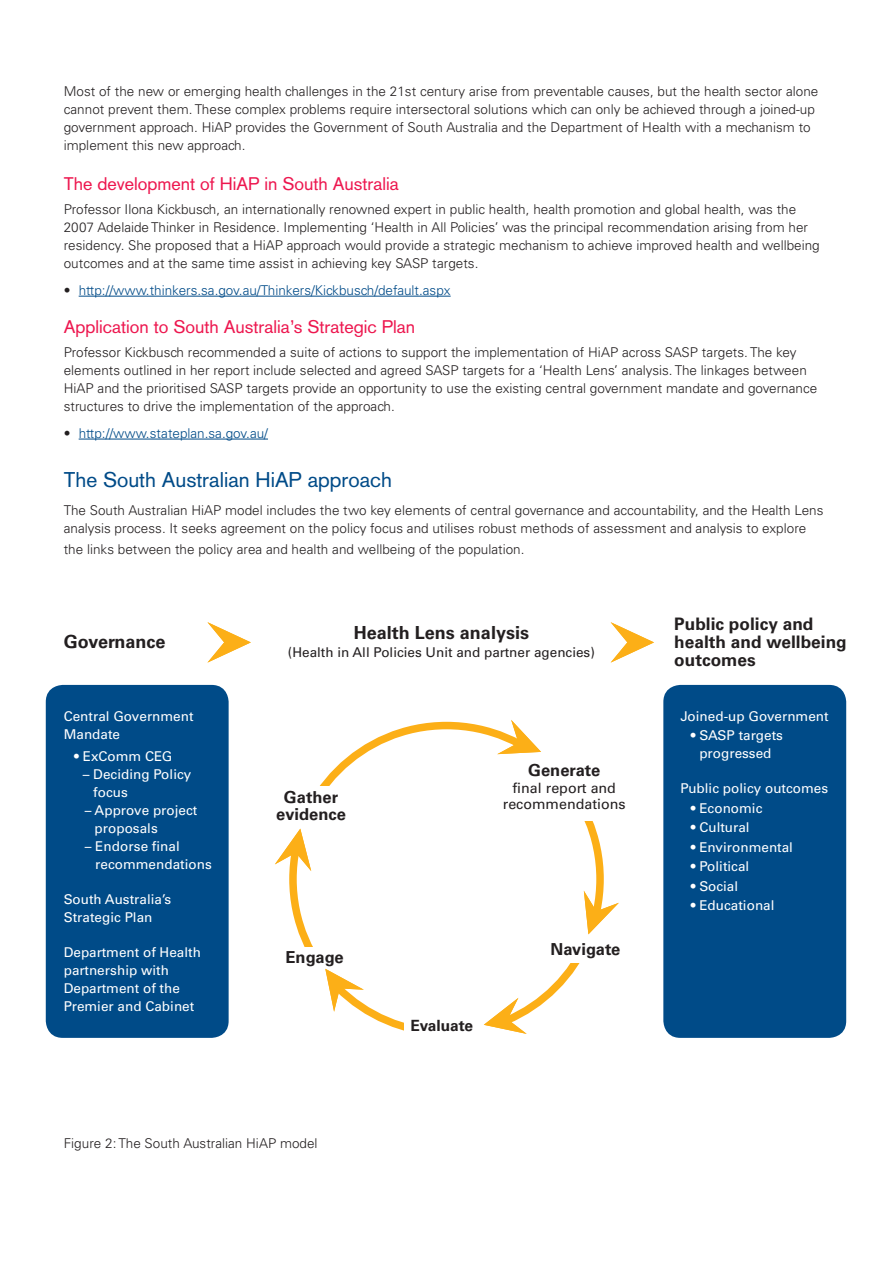
<style>
.page{position:relative;width:893px;height:1263px;background:#fff}
.page>*{position:absolute;margin:0;border:0;box-sizing:border-box;transform-origin:0 0}
.Subhead_1{font:21px "Akzidenz Grotesk";color:#004b88}
.Subhead_2{font:18px "Akzidenz Grotesk";color:#ed174f}
.Body_Copy{font:700 18px "Univers";color:#231f20}
.Body_Copy-2{font:700 17.25px/18px "Univers";color:#231f20}
.Body_Copy-3{font:700 16.5px/17.1px "Univers";color:#231f20;text-align:center}
.Body_Copy-4{font:700 15.45px "Univers";color:#231f20}
.Body_Copy-5{font:14.25px/15.5px "Univers";color:#231f20;text-align:center}
.Body_Copy-6{font:300 13.5px/18px "Univers";color:#231f20}
.Body_Copy-7{font:13.5px/18px "Univers";color:#fff}
.Bullet_Points_Copy{font:300 13.5px "Univers";color:#004b88}
.Body_Copy-8{font:13.5px "Univers";color:#231f20}
.s1{color:#231f20}
</style>
<div class="page">
<div style="left:46px;top:685px;width:183px;height:353px;background:#004b88;border-radius:17px"></div>
<div style="left:663px;top:685px;width:183px;height:353px;background:#004b88;border-radius:17px"></div>
<hr style="left:79px;top:296px;width:372px;height:1px;background:#004b88">
<hr style="left:79px;top:439px;width:189px;height:1px;background:#004b88">
<svg style="left:207px;top:622px;width:44px;height:41px"></svg>
<svg style="left:611px;top:622px;width:43px;height:41px"></svg>
<svg style="left:497px;top:720px;width:44px;height:34px"></svg>
<svg style="left:584px;top:891px;width:35px;height:43px"></svg>
<svg style="left:484px;top:998px;width:43px;height:36px"></svg>
<svg style="left:325px;top:969px;width:39px;height:43px"></svg>
<svg style="left:275px;top:829px;width:36px;height:42px"></svg>
<p class="Body_Copy-6" style="left:64px;top:82px;width:756px">Most of the new or emerging health challenges in the 21st century arise from preventable causes, but the health sector alone cannot prevent them. These complex problems require intersectoral solutions which can only be achieved through a joined-up government approach. HiAP provides the Government of South Australia and the Department of Health with a mechanism to implement this new approach.</p>
<p class="Subhead_2" style="left:64px;top:173px;width:337px">The development of HiAP in South Australia</p>
<p class="Body_Copy-6" style="left:64px;top:200px;width:757px">Professor Ilona Kickbusch, an internationally renowned expert in public health, health promotion and global health, was the 2007 Adelaide Thinker in Residence. Implementing ‘Health in All Policies’ was the principal recommendation arising from her residency. She proposed that a HiAP approach would provide a strategic mechanism to achieve improved health and wellbeing outcomes and at the same time assist in achieving key SASP targets.</p>
<p class="Bullet_Points_Copy" style="left:64px;top:282px;width:388px"><span class="s1">•</span> http://www.thinkers.sa.gov.au/Thinkers/Kickbusch/default.aspx</p>
<p class="Subhead_2" style="left:64px;top:316px;width:353px">Application to South Australia’s Strategic Plan</p>
<p class="Body_Copy-6" style="left:64px;top:343px;width:755px">Professor Kickbusch recommended a suite of actions to support the implementation of HiAP across SASP targets. The key elements outlined in her report include selected and agreed SASP targets for a ‘Health Lens’ analysis. The linkages between HiAP and the prioritised SASP targets provide an opportunity to use the existing central government mandate and governance structures to drive the implementation of the approach.</p>
<p class="Bullet_Points_Copy" style="left:64px;top:425px;width:206px"><span class="s1">•</span> http://www.stateplan.sa.gov.au/</p>
<p class="Subhead_1" style="left:64px;top:467px;width:330px">The South Australian HiAP approach</p>
<p class="Body_Copy-6" style="left:64px;top:501px;width:761px">The South Australian HiAP model includes the two key elements of central governance and accountability, and the Health Lens analysis process. It seeks agreement on the policy focus and utilises robust methods of assessment and analysis to explore</p>
<p class="Body_Copy-6" style="left:64px;top:540px;width:462px">the links between the policy area and health and wellbeing of the population.</p>
<p class="Body_Copy" style="left:64px;top:631px;width:103px">Governance</p>
<p class="Body_Copy-7" style="left:64px;top:707px;width:131px">Central Government<br>Mandate</p>
<p class="Body_Copy-7" style="left:74px;top:747px;width:100px">• ExComm CEG</p>
<p class="Body_Copy-7" style="left:93px;top:765px;width:100px;text-indent:-11px">– Deciding Policy focus</p>
<p class="Body_Copy-7" style="left:95px;top:801px;width:104px;text-indent:-10px">– Approve project proposals</p>
<p class="Body_Copy-7" style="left:95px;top:837px;width:118px;text-indent:-11px">– Endorse final recommendations</p>
<p class="Body_Copy-7" style="left:64px;top:890px;width:109px">South Australia’s<br>Strategic Plan</p>
<p class="Body_Copy-7" style="left:64px;top:943px;width:139px">Department of Health partnership with<br>Department of the<br>Premier and Cabinet</p>
<p class="Body_Copy" style="left:354px;top:622px;width:177px">Health Lens analysis</p>
<p class="Body_Copy-8" style="left:288px;top:644px;width:308px">(Health in All Policies Unit and partner agencies)</p>
<p class="Body_Copy-3" style="left:276px;top:788px;width:71px">Gather evidence</p>
<p class="Body_Copy-3" style="left:286px;top:948px;width:60px">Engage</p>
<p class="Body_Copy-3" style="left:528px;top:762px;width:73px">Generate</p>
<p class="Body_Copy-5" style="left:503px;top:780px;width:124px">final report and recommendations</p>
<p class="Body_Copy-4" style="left:410px;top:1016px;width:64px">Evaluate</p>
<p class="Body_Copy-3" style="left:551px;top:941px;width:71px">Navigate</p>
<p class="Body_Copy-6" style="left:64px;top:1134px;width:255px">Figure 2: The South Australian HiAP model</p>
<p class="Body_Copy-2" style="left:674px;top:615px;width:174px">Public policy and health and wellbeing outcomes</p>
<p class="Body_Copy-7" style="left:680px;top:707px;width:150px">Joined-up Government</p>
<p class="Body_Copy-7" style="left:691px;top:726px;width:94px;text-align:center">• SASP targets progressed</p>
<p class="Body_Copy-7" style="left:680px;top:779px;width:149px">Public policy outcomes</p>
<p class="Body_Copy-7" style="left:691px;top:799px;width:73px">• Economic</p>
<p class="Body_Copy-7" style="left:691px;top:818px;width:60px">• Cultural</p>
<p class="Body_Copy-7" style="left:691px;top:838px;width:104px">• Environmental</p>
<p class="Body_Copy-7" style="left:691px;top:857px;width:60px">• Political</p>
<p class="Body_Copy-7" style="left:691px;top:877px;width:49px">• Social</p>
<p class="Body_Copy-7" style="left:691px;top:896px;width:85px">• Educational</p>
</div>
